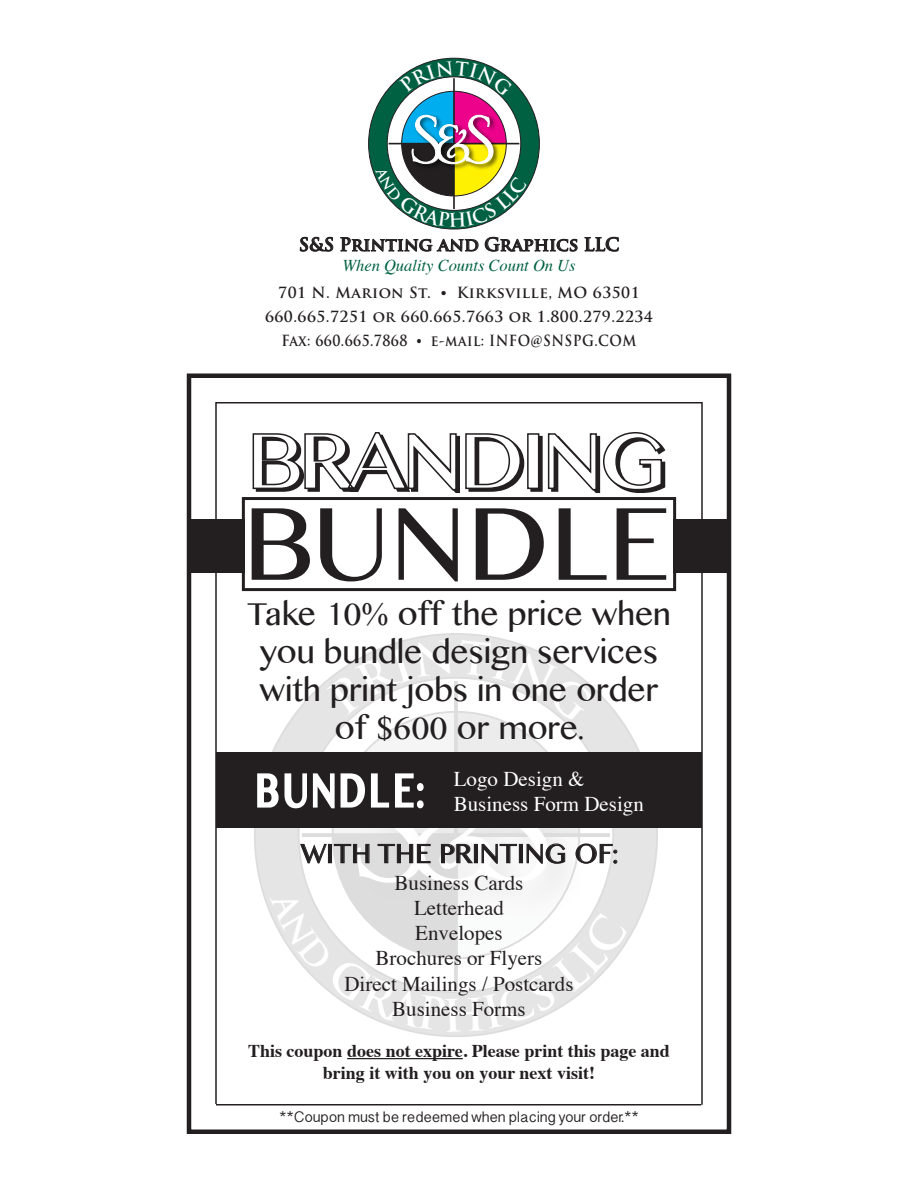
<style>
.page{position:relative;width:918px;height:1188px;background:#fff}
.page>*{position:absolute;margin:0;border:0;box-sizing:border-box;transform-origin:0 0}
.t1{font:31.5px/37.8px "Bangla MN";color:#231f20;text-align:center}
.t2{font:27px "Bangla MN";color:#231f20}
.t3{font:21px "Times";color:#231f20}
.t4{font:21px "Times";color:#fff}
.t5{font:700 18px/21.6px "Times";color:#231f20;text-align:center}
.t6{font:700 17.85px "Trajan Pro";color:#231f20}
.t7{font:italic 16.5px "Times";color:#006142}
.t8{font:700 15px/24px "Trajan Pro";letter-spacing:.03em;color:#231f20;text-align:center}
.t9{font:15px "Devanagari Sangam MN";color:#231f20}
.t10{font:700 15px "Trajan Pro";letter-spacing:.03em;color:#231f20;scale:.9 1}
.s1{font-family:"Times";font-weight:400}
</style>
<div class="page">
<hr style="left:216px;top:402px;width:486px;height:2px;background:#231f20">
<hr style="left:701px;top:402px;width:2px;height:703px;background:#231f20">
<hr style="left:216px;top:1104px;width:485px;height:2px;background:#231f20">
<hr style="left:215px;top:402px;width:2px;height:702px;background:#231f20">
<div style="left:187px;top:374px;width:544px;height:760px;border:4px solid #231f20"></div>
<svg style="left:300px;top:237px;width:33px;height:15px"></svg>
<svg style="left:584px;top:237px;width:35px;height:15px"></svg>
<div style="left:674px;top:519px;width:56px;height:54px;background:#231f20"></div>
<div style="left:188px;top:519px;width:56px;height:54px;background:#231f20"></div>
<svg style="left:241px;top:432px;width:436px;height:160px"></svg>
<div style="left:216px;top:753px;width:486px;height:75px;background:#231f20"></div>
<hr style="left:347px;top:1058px;width:116px;height:1px;background:#231f20">
<svg style="left:256px;top:639px;width:372px;height:393px"></svg>
<svg style="left:340px;top:60px;width:238px;height:192px"></svg>
<p class="t6" style="left:299px;top:233px;width:322px">S&amp;S Printing and Graphics LLC</p>
<p class="t7" style="left:342px;top:251px;width:235px">When Quality Counts Count On Us</p>
<p class="t8" style="left:265px;top:281px;width:389px">701 N. Marion St. <span class="s1">•</span> Kirksville, MO 63501<br>660.665.7251 or 660.665.7663 or 1.800.279.2234</p>
<p class="t10" style="left:282px;top:331px;width:396px">Fax: 660.665.7868 <span class="s1">•</span> e-mail: INFO@SNSPG.COM</p>
<p class="t1" style="left:247px;top:595px;width:425px">Take 10% off the price when you bundle design services with print jobs in one order of $600 or more.</p>
<p class="t4" style="left:454px;top:759px;width:132px">Logo Design &amp;</p>
<p class="t4" style="left:454px;top:785px;width:192px">Business Form Design</p>
<p class="t2" style="left:301px;top:836px;width:319px">WITH THE PRINTING OF:</p>
<p class="t3" style="left:395px;top:863px;width:130px">Business Cards</p>
<p class="t3" style="left:414px;top:888px;width:91px">Letterhead</p>
<p class="t3" style="left:415px;top:913px;width:89px">Envelopes</p>
<p class="t3" style="left:376px;top:939px;width:168px">Brochures or Flyers</p>
<p class="t3" style="left:344px;top:964px;width:231px">Direct Mailings / Postcards</p>
<p class="t3" style="left:392px;top:989px;width:135px">Business Forms</p>
<p class="t5" style="left:248px;top:1039px;width:423px">This coupon does not expire. Please print this page and bring it with you on your next visit!</p>
<p class="t9" style="left:279px;top:1108px;width:361px">**Coupon must be redeemed when placing your order.**</p>
</div>
